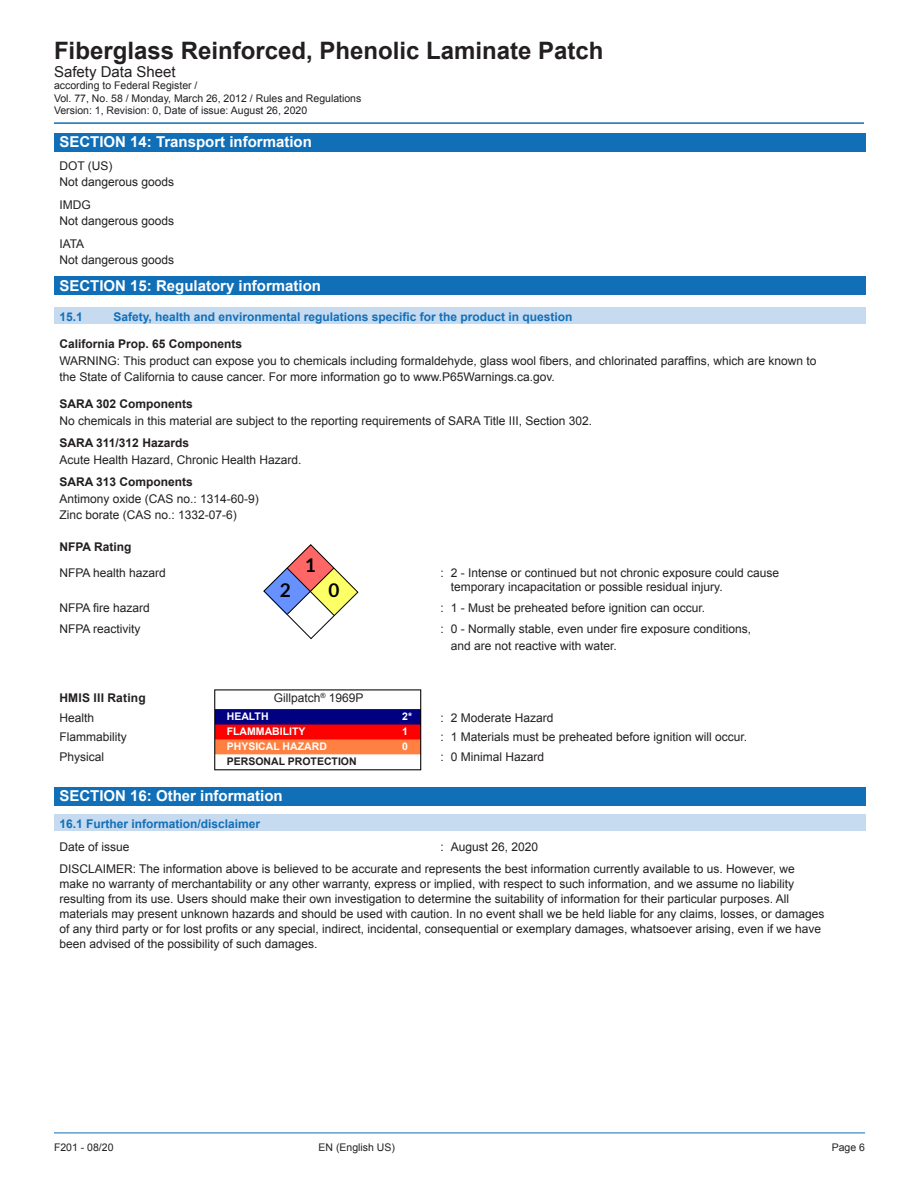
<style>
.page{position:relative;width:918px;height:1188px;background:#fff}
.page>*{position:absolute;margin:0;border:0;box-sizing:border-box;transform-origin:0 0}
.t1{font:700 24px "Arial";color:#231f20}
.t2{font:700 18.9px "Lato";color:#000}
.Blue_Header{font:700 15px "Arial";color:#fff}
.t3{font:15px "Arial";color:#231f20}
.t4{font:12px/15px "Arial";color:#231f20}
.SubHead{font:700 12px "Arial";color:#116fb8}
.t5{font:700 12px "Arial";color:#231f20}
.t6{font:700 12px "Arial";letter-spacing:.02em;color:#231f20}
.t7{font:10.5px "Arial";color:#231f20}
.t8{font:700 10.5px "Arial";color:#fff}
.t9{font:700 10.5px "Arial";color:#231f20}
</style>
<div class="page">
<hr style="left:54px;top:1133px;width:811px;height:1px;background:#116fb8">
<div style="left:54px;top:276px;width:811px;height:19px;background:#116fb8"></div>
<div style="left:54px;top:787px;width:811px;height:19px;background:#116fb8"></div>
<div style="left:54px;top:133px;width:811px;height:18px;background:#116fb8"></div>
<div style="left:54px;top:307px;width:811px;height:17px;background:#c6daf0"></div>
<div style="left:54px;top:814px;width:811px;height:17px;background:#c6daf0"></div>
<hr style="left:54px;top:122px;width:810px;height:2px;background:#116fb8">
<svg style="left:263px;top:544px;width:96px;height:96px"></svg>
<img style="left:214px;top:689px;width:208px;height:82px">
<p class="t1" style="left:54px;top:34px;width:551px">Fiberglass Reinforced, Phenolic Laminate Patch</p>
<p class="t3" style="left:54px;top:61px;width:123px">Safety Data Sheet</p>
<p class="t7" style="left:54px;top:79px;width:145px">according to Federal Register /</p>
<p class="t7" style="left:54px;top:91px;width:309px">Vol. 77, No. 58 / Monday, March 26, 2012 / Rules and Regulations</p>
<p class="t7" style="left:54px;top:104px;width:255px">Version: 1, Revision: 0, Date of issue: August 26, 2020</p>
<p class="Blue_Header" style="left:59px;top:132px;width:254px">SECTION 14: Transport information</p>
<p class="t4" style="left:59px;top:158px;width:55px">DOT (US)</p>
<p class="t4" style="left:59px;top:174px;width:116px">Not dangerous goods</p>
<p class="t4" style="left:59px;top:197px;width:33px">IMDG</p>
<p class="t4" style="left:59px;top:213px;width:116px">Not dangerous goods</p>
<p class="t4" style="left:59px;top:236px;width:26px">IATA</p>
<p class="t4" style="left:59px;top:252px;width:116px">Not dangerous goods</p>
<p class="Blue_Header" style="left:59px;top:276px;width:263px">SECTION 15: Regulatory information</p>
<p class="SubHead" style="left:59px;top:309px;width:25px">15.1</p>
<p class="SubHead" style="left:113px;top:309px;width:461px">Safety, health and environmental regulations specific for the product in question</p>
<p class="t5" style="left:59px;top:336px;width:184px">California Prop. 65 Components</p>
<p class="t4" style="left:59px;top:352px;width:758px;line-height:16.5px">WARNING: This product can expose you to chemicals including formaldehyde, glass wool fibers, and chlorinated paraffins, which are known to the State of California to cause cancer. For more information go to www.P65Warnings.ca.gov.</p>
<p class="t5" style="left:59px;top:396px;width:135px">SARA 302 Components</p>
<p class="t4" style="left:59px;top:413px;width:534px">No chemicals in this material are subject to the reporting requirements of SARA Title III, Section 302.</p>
<p class="t5" style="left:59px;top:435px;width:131px">SARA 311/312 Hazards</p>
<p class="t4" style="left:59px;top:452px;width:244px">Acute Health Hazard, Chronic Health Hazard.</p>
<p class="t5" style="left:59px;top:474px;width:135px">SARA 313 Components</p>
<p class="t4" style="left:59px;top:491px;width:201px">Antimony oxide (CAS no.: 1314-60-9)</p>
<p class="t4" style="left:59px;top:507px;width:179px">Zinc borate (CAS no.: 1332-07-6)</p>
<p class="t5" style="left:59px;top:539px;width:73px">NFPA Rating</p>
<p class="t4" style="left:59px;top:565px;width:108px">NFPA health hazard</p>
<p class="t4" style="left:440px;top:565px;width:340px">: 2 - Intense or continued but not chronic exposure could cause</p>
<p class="t4" style="left:451px;top:580px;width:273px">temporary incapacitation or possible residual injury.</p>
<p class="t4" style="left:59px;top:601px;width:92px">NFPA fire hazard</p>
<p class="t4" style="left:440px;top:601px;width:266px">: 1 - Must be preheated before ignition can occur.</p>
<p class="t4" style="left:59px;top:622px;width:83px">NFPA reactivity</p>
<p class="t4" style="left:440px;top:622px;width:312px">: 0 - Normally stable, even under fire exposure conditions,</p>
<p class="t4" style="left:451px;top:638px;width:168px">and are not reactive with water.</p>
<p class="t2" style="left:305px;top:555px;width:12px">1</p>
<p class="t2" style="left:280px;top:579px;width:12px">2</p>
<p class="t2" style="left:328px;top:579px;width:12px">0</p>
<p class="t4" style="left:274px;top:691px;width:91px">Gillpatch<sup>®</sup> 1969P</p>
<p class="t6" style="left:59px;top:690px;width:88px">HMIS III Rating</p>
<p class="t4" style="left:59px;top:710px;width:36px">Health</p>
<p class="t4" style="left:440px;top:710px;width:115px">: 2 Moderate Hazard</p>
<p class="t4" style="left:59px;top:730px;width:69px">Flammability</p>
<p class="t4" style="left:440px;top:730px;width:308px">: 1 Materials must be preheated before ignition will occur.</p>
<p class="t4" style="left:59px;top:749px;width:46px">Physical</p>
<p class="t4" style="left:440px;top:749px;width:105px">: 0 Minimal Hazard</p>
<p class="Blue_Header" style="left:59px;top:786px;width:225px">SECTION 16: Other information</p>
<p class="SubHead" style="left:59px;top:816px;width:202px">16.1 Further information/disclaimer</p>
<p class="t4" style="left:59px;top:839px;width:72px">Date of issue</p>
<p class="t4" style="left:440px;top:839px;width:99px">: August 26, 2020</p>
<p class="t4" style="left:59px;top:862px;width:767px">DISCLAIMER: The information above is believed to be accurate and represents the best information currently available to us. However, we make no warranty of merchantability or any other warranty, express or implied, with respect to such information, and we assume no liability resulting from its use. Users should make their own investigation to determine the suitability of information for their particular purposes. All materials may present unknown hazards and should be used with caution. In no event shall we be held liable for any claims, losses, or damages of any third party or for lost profits or any special, indirect, incidental, consequential or exemplary damages, whatsoever arising, even if we have been advised of the possibility of such damages.</p>
<p class="t8" style="left:227px;top:709px;width:43px">HEALTH</p>
<p class="t8" style="left:402px;top:709px;width:11px">2*</p>
<p class="t8" style="left:227px;top:724px;width:80px">FLAMMABILITY</p>
<p class="t8" style="left:402px;top:724px;width:7px">1</p>
<p class="t8" style="left:227px;top:739px;width:102px">PHYSICAL HAZARD</p>
<p class="t8" style="left:402px;top:739px;width:7px">0</p>
<p class="t9" style="left:227px;top:754px;width:131px">PERSONAL PROTECTION</p>
<p class="t7" style="left:54px;top:1141px;width:61px">F201 - 08/20</p>
<p class="t7" style="left:319px;top:1141px;width:78px">EN (English US)</p>
<p class="t7" style="left:832px;top:1141px;width:35px">Page 6</p>
</div>
